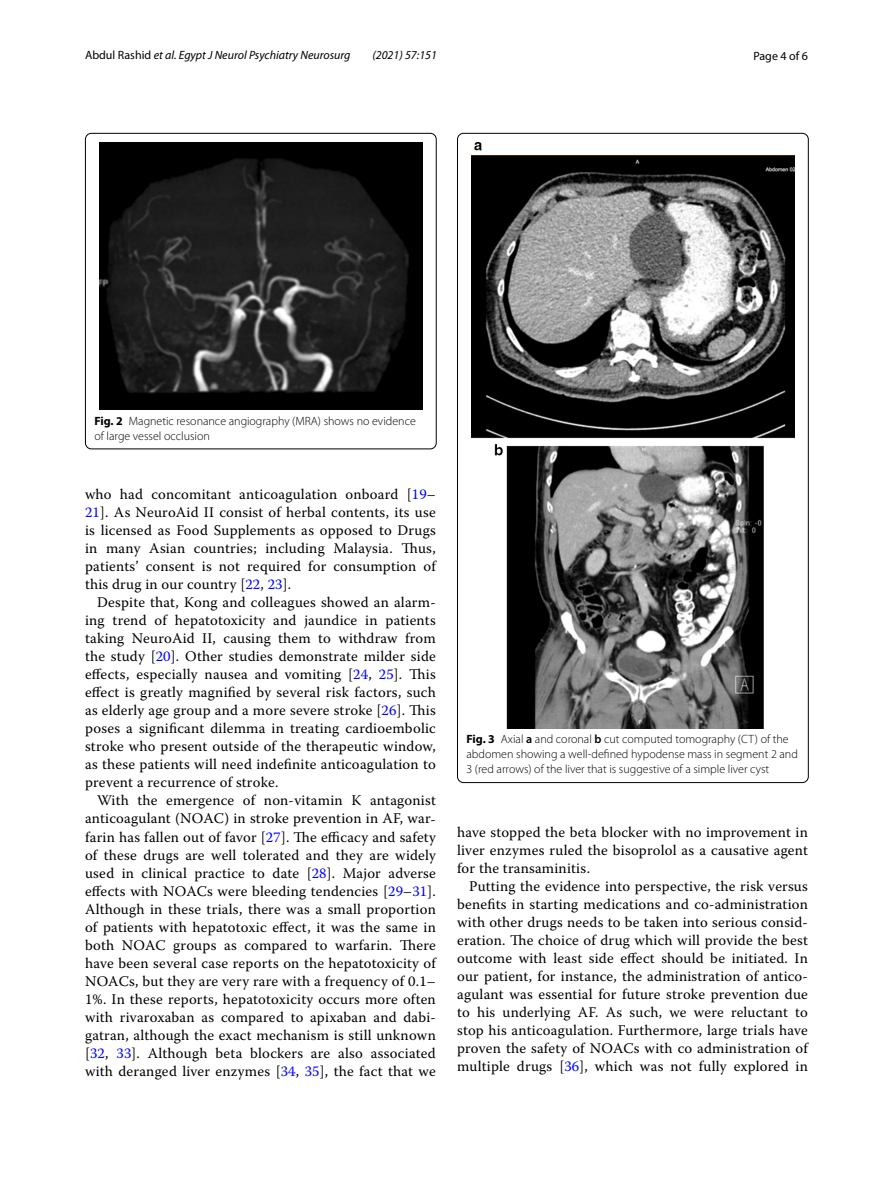
<style>
.page{position:relative;width:893px;height:1187px;background:#fff}
.page>*{position:absolute;margin:0;border:0;box-sizing:border-box;transform-origin:0 0}
.t1{font:14.7px/18px "Warnock Pro";letter-spacing:.015em;color:#000;text-align:justify}
.t2{font:300 12px/15px "Myriad Pro";color:#000}
.t3{font:italic 12px "Myriad Pro";color:#000}
.t4{font:12px "Myriad Pro";color:#000}
.s1{font-style:normal}
.s2{font-weight:700}
.s3{color:#00f}
.s4{font-weight:600}
</style>
<div class="page">
<img style="left:99px;top:142px;width:323px;height:267px">
<div style="left:85px;top:133px;width:351px;height:316px;border:1px solid #000;border-radius:6px"></div>
<img style="left:471px;top:142px;width:323px;height:586px">
<p class="t3" style="left:85px;top:48px;width:267px"><span class="s1">Abdul Rashid</span> et al. Egypt J Neurol Psychiatry Neurosurg</p>
<p class="t3" style="left:372px;top:48px;width:66px">(2021) 57:151</p>
<p class="t4" style="left:753px;top:48px;width:56px">Page 4 of 6</p>
<p class="t2" style="left:94px;top:413px;width:323px"><span class="s2">Fig. 2</span> Magnetic resonance angiography (MRA) shows no evidence of large vessel occlusion</p>
<p class="t1" style="left:85px;top:485px;width:352px">who had concomitant anticoagulation onboard [<span class="s3">19</span>– <span class="s3">21</span>]. As NeuroAid II consist of herbal contents, its use is licensed as Food Supplements as opposed to Drugs in many Asian countries; including Malaysia. Thus, patients’ consent is not required for consumption of this drug in our country [<span class="s3">22</span>, <span class="s3">23</span>].</p>
<p class="t1" style="left:85px;top:593px;width:352px;text-indent:12px">Despite that, Kong and colleagues showed an alarm&shy;ing trend of hepatotoxicity and jaundice in patients taking NeuroAid II, causing them to withdraw from the study [<span class="s3">20</span>]. Other studies demonstrate milder side effects, especially nausea and vomiting [<span class="s3">24</span>, <span class="s3">25</span>]. This effect is greatly magnified by several risk factors, such as elderly age group and a more severe stroke [<span class="s3">26</span>]. This poses a significant dilemma in treating cardioembolic stroke who present outside of the therapeutic window, as these patients will need indefinite anticoagulation to prevent a recurrence of stroke.</p>
<p class="t1" style="left:85px;top:791px;width:352px;text-indent:12px">With the emergence of non-vitamin K antagonist anticoagulant (NOAC) in stroke prevention in AF, war&shy;farin has fallen out of favor [<span class="s3">27</span>]. The efficacy and safety of these drugs are well tolerated and they are widely used in clinical practice to date [<span class="s3">28</span>]. Major adverse effects with NOACs were bleeding tendencies [<span class="s3">29</span>–<span class="s3">31</span>].<br>Although in these trials, there was a small proportion of patients with hepatotoxic effect, it was the same in both NOAC groups as compared to warfarin. There have been several case reports on the hepatotoxicity of NOACs, but they are very rare with a frequency of 0.1– 1%. In these reports, hepatotoxicity occurs more often with rivaroxaban as compared to apixaban and dabi&shy;gatran, although the exact mechanism is still unknown [<span class="s3">32</span>, <span class="s3">33</span>]. Although beta blockers are also associated with deranged liver enzymes [<span class="s3">34</span>, <span class="s3">35</span>], the fact that we</p>
<p class="t2" style="left:466px;top:731px;width:333px"><span class="s2">Fig. 3</span> Axial <span class="s4">a</span> and coronal <span class="s4">b</span> cut computed tomography (CT) of the abdomen showing a well-defined hypodense mass in segment 2 and<br>3 (red arrows) of the liver that is suggestive of a simple liver cyst</p>
<p class="t1" style="left:457px;top:822px;width:352px">have stopped the beta blocker with no improvement in liver enzymes ruled the bisoprolol as a causative agent for the transaminitis.</p>
<p class="t1" style="left:457px;top:876px;width:352px;text-indent:12px">Putting the evidence into perspective, the risk versus benefits in starting medications and co-administration with other drugs needs to be taken into serious consid&shy;eration. The choice of drug which will provide the best outcome with least side effect should be initiated. In our patient, for instance, the administration of antico&shy;agulant was essential for future stroke prevention due to his underlying AF. As such, we were reluctant to stop his anticoagulation. Furthermore, large trials have proven the safety of NOACs with co administration of multiple drugs [<span class="s3">36</span>], which was not fully explored in</p>
</div>
